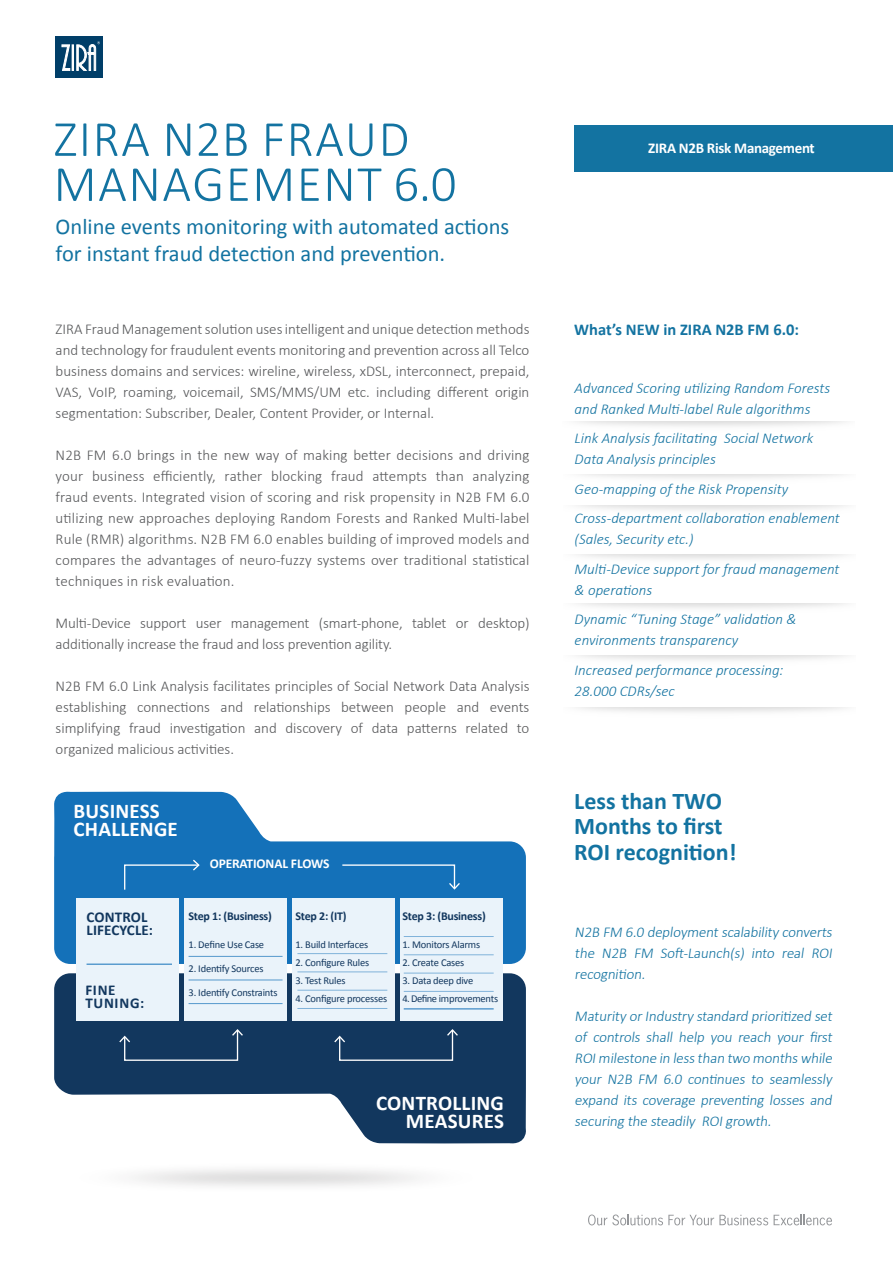
<style>
.page{position:relative;width:893px;height:1263px;background:#fff}
.page>*{position:absolute;margin:0;border:0;box-sizing:border-box;transform-origin:0 0}
.t1{font:300 51px "Calibri";letter-spacing:.03em;color:#1373a1}
.t2{font:700 24px "Calibri";color:#1373a1}
.t3{font:22.5px/27px "Calibri";color:#1373a1}
.t4{font:700 21px "Calibri";letter-spacing:.01em;color:#fff}
.t5{font:700 16.5px "Calibri";color:#1373a1}
.t6{font:300 15px/21px "Calibri";letter-spacing:-.01em;color:#57585a;text-align:justify}
.t7{font:italic 300 15px/21px "Calibri";color:#1373a1}
.t8{font:300 15px/21px "Calibri";color:#1373a1;text-align:justify}
.t9{font:700 15px "Calibri";letter-spacing:.01em;color:#12375e}
.t10{font:700 15px "Calibri";letter-spacing:-.02em;color:#fff}
.t11{font:700 13.5px "Calibri";letter-spacing:-.01em;color:#fff}
.t12{font:700 12px "Calibri";letter-spacing:-.02em;color:#12375e}
.t13{font:10.5px "Calibri";letter-spacing:-.02em;color:#12375e}
</style>
<div class="page">
<div style="left:575px;top:125px;width:318px;height:47px;background:#1373a1"></div>
<svg style="left:588px;top:1214px;width:180px;height:11px"></svg>
<svg style="left:774px;top:1215px;width:58px;height:10px"></svg>
<svg style="left:54px;top:791px;width:472px;height:173px;fill:#1471b9"></svg>
<svg style="left:54px;top:973px;width:472px;height:171px;fill:#12375e"></svg>
<div style="left:77px;top:898px;width:102px;height:123px;background:#eaf3fa"></div>
<div style="left:185px;top:898px;width:102px;height:123px;background:#eaf3fa"></div>
<div style="left:292px;top:898px;width:103px;height:123px;background:#eaf3fa"></div>
<div style="left:400px;top:898px;width:102px;height:123px;background:#eaf3fa"></div>
<svg style="left:123px;top:860px;width:77px;height:31px"></svg>
<svg style="left:119px;top:1029px;width:124px;height:32px"></svg>
<svg style="left:334px;top:1029px;width:124px;height:32px"></svg>
<svg style="left:341px;top:864px;width:119px;height:26px"></svg>
<hr style="left:189px;top:956px;width:94px;height:1px;background:#1471b9">
<hr style="left:189px;top:980px;width:94px;height:1px;background:#1471b9">
<hr style="left:189px;top:1003px;width:94px;height:1px;background:#1471b9">
<hr style="left:297px;top:953px;width:90px;height:1px;background:#1471b9">
<hr style="left:297px;top:972px;width:90px;height:1px;background:#1471b9">
<hr style="left:297px;top:990px;width:90px;height:1px;background:#1471b9">
<hr style="left:297px;top:1008px;width:90px;height:1px;background:#1471b9">
<hr style="left:404px;top:936px;width:90px;height:1px;background:#1471b9">
<hr style="left:404px;top:954px;width:90px;height:1px;background:#1471b9">
<hr style="left:404px;top:973px;width:90px;height:1px;background:#1471b9">
<hr style="left:404px;top:991px;width:90px;height:1px;background:#1471b9">
<hr style="left:404px;top:1009px;width:90px;height:1px;background:#1471b9">
<hr style="left:87px;top:964px;width:85px;height:1px;background:#1471b9">
<div style="left:56px;top:36px;width:47px;height:41px;background:#003e68"></div>
<svg style="left:62px;top:44px;width:8px;height:27px"></svg>
<div style="left:72px;top:45px;width:2px;height:26px;border:1px solid #fff"></div>
<svg style="left:76px;top:41px;width:24px;height:30px"></svg>
<p class="t1" style="left:54px;top:107px;width:357px">ZIRA N2B FRAUD</p>
<p class="t1" style="left:54px;top:152px;width:404px">MANAGEMENT 6.0</p>
<p class="t3" style="left:56px;top:213px;width:455px">Online events monitoring with automated actions for instant fraud detection and prevention.</p>
<p class="t6" style="left:56px;top:318px;width:475px">ZIRA Fraud Management solution uses intelligent and unique detection methods and technology for fraudulent events monitoring and prevention across all Telco business domains and services: wireline, wireless, xDSL, interconnect, prepaid, VAS, VoIP, roaming, voicemail, SMS/MMS/UM etc. including different origin segmentation: Subscriber, Dealer, Content Provider, or Internal.</p>
<p class="t6" style="left:56px;top:444px;width:475px">N2B FM 6.0 brings in the new way of making better decisions and driving your business efficiently, rather blocking fraud attempts than analyzing fraud events. Integrated vision of scoring and risk propensity in N2B FM 6.0 utilizing new approaches deploying Random Forests and Ranked Multi-label Rule (RMR) algorithms. N2B FM 6.0 enables building of improved models and compares the advantages of neuro-fuzzy systems over traditional statistical techniques in risk evaluation.</p>
<p class="t6" style="left:56px;top:612px;width:475px">Multi-Device support user management (smart-phone, tablet or desktop) additionally increase the fraud and loss prevention agility.</p>
<p class="t6" style="left:56px;top:675px;width:475px">N2B FM 6.0 Link Analysis facilitates principles of Social Network Data Analysis establishing connections and relationships between people and events simplifying fraud investigation and discovery of data patterns related to organized malicious activities.</p>
<p class="t4" style="left:74px;top:798px;width:88px">BUSINESS</p>
<p class="t4" style="left:74px;top:816px;width:106px">CHALLENGE</p>
<p class="t11" style="left:210px;top:855px;width:121px">OPERATIONAL FLOWS</p>
<p class="t9" style="left:87px;top:907px;width:62px">CONTROL</p>
<p class="t9" style="left:87px;top:921px;width:68px">LIFECYCLE:</p>
<p class="t9" style="left:85px;top:980px;width:32px">FINE</p>
<p class="t9" style="left:85px;top:994px;width:60px">TUNING:</p>
<p class="t12" style="left:189px;top:908px;width:85px">Step 1: (Business)</p>
<p class="t13" style="left:189px;top:938px;width:77px">1. Define Use Case</p>
<p class="t13" style="left:189px;top:962px;width:76px">2. Identify Sources</p>
<p class="t13" style="left:189px;top:986px;width:91px">3. Identify Constraints</p>
<p class="t12" style="left:295px;top:908px;width:52px">Step 2: (IT)</p>
<p class="t13" style="left:295px;top:938px;width:74px">1. Build Interfaces</p>
<p class="t13" style="left:295px;top:956px;width:75px">2. Configure Rules</p>
<p class="t13" style="left:295px;top:974px;width:52px">3. Test Rules</p>
<p class="t13" style="left:295px;top:992px;width:93px">4. Configure processes</p>
<p class="t12" style="left:402px;top:908px;width:85px">Step 3: (Business)</p>
<p class="t13" style="left:402px;top:938px;width:79px">1. Monitors Alarms</p>
<p class="t13" style="left:402px;top:956px;width:63px">2. Create Cases</p>
<p class="t13" style="left:402px;top:974px;width:72px">3. Data deep dive</p>
<p class="t13" style="left:402px;top:992px;width:97px">4. Define improvements</p>
<p class="t4" style="left:376px;top:1090px;width:129px">CONTROLLING</p>
<p class="t4" style="left:406px;top:1108px;width:99px">MEASURES</p>
<p class="t10" style="left:648px;top:138px;width:168px">ZIRA N2B Risk Management</p>
<p class="t5" style="left:574px;top:319px;width:226px">What’s NEW in ZIRA N2B FM 6.0:</p>
<p class="t7" style="left:575px;top:377px;width:257px">Advanced Scoring utilizing Random Forests and Ranked Multi-label Rule algorithms</p>
<p class="t7" style="left:575px;top:428px;width:240px">Link Analysis facilitating Social Network<br>Data Analysis principles</p>
<p class="t7" style="left:575px;top:478px;width:215px">Geo-mapping of the Risk Propensity</p>
<p class="t7" style="left:575px;top:508px;width:267px">Cross-department collaboration enablement (Sales, Security etc.)</p>
<p class="t7" style="left:575px;top:558px;width:266px">Multi-Device support for fraud management &amp; operations</p>
<p class="t7" style="left:575px;top:609px;width:223px">Dynamic “Tuning Stage” validation &amp; environments transparency</p>
<p class="t7" style="left:575px;top:659px;width:210px">Increased performance processing:<br>28.000 CDRs/sec</p>
<p class="t2" style="left:574px;top:785px;width:149px">Less than TWO</p>
<p class="t2" style="left:574px;top:811px;width:150px">Months to first</p>
<p class="t2" style="left:574px;top:836px;width:164px">ROI recognition!</p>
<p class="t8" style="left:575px;top:921px;width:262px">N2B FM 6.0 deploymentscalability converts the N2B FM Soft-Launch(s) into real ROI recognition.</p>
<p class="t8" style="left:575px;top:1005px;width:262px">Maturity orIndustry standard prioritized set of controls shall help you reach your first ROImilestone in less than two months while your N2B FM 6.0 continues to seamlessly expand its coverage preventing losses and securing the steadily ROIgrowth.</p>
</div>
